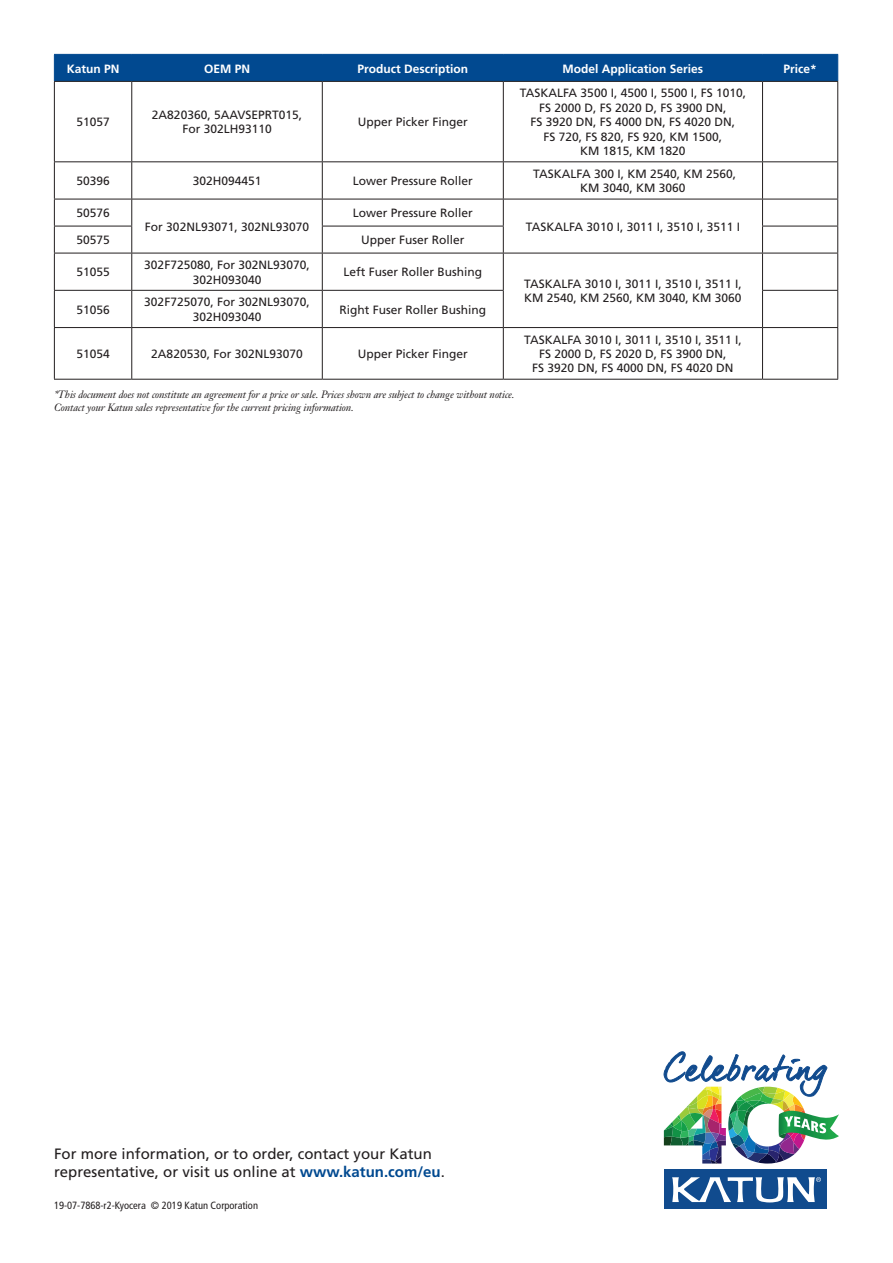
<style>
.page{position:relative;width:893px;height:1263px;background:#fff}
.page>*{position:absolute;margin:0;border:0;box-sizing:border-box;transform-origin:0 0}
.t1{font:15px/18px "Frutiger";color:#231f20}
.t2{font:12px/14.4px "Frutiger";color:#231f20;text-align:center}
.t3{font:700 12px "Frutiger";color:#fff}
.t4{font:italic 10.5px/12.6px "Janson Text";letter-spacing:-.01em;color:#231f20}
.t5{font:condensed 10.5px "Frutiger";color:#231f20}
.s1{font-weight:700;color:#014990}
</style>
<div class="page">
<div style="left:664px;top:1169px;width:162px;height:40px;background:#104b8e"></div>
<svg style="left:672px;top:1177px;width:149px;height:25px"></svg>
<img style="left:664px;top:1052px;width:175px;height:111px">
<hr style="left:54px;top:82px;width:1px;height:79px;background:#231f20">
<hr style="left:131px;top:82px;width:1px;height:79px;background:#231f20">
<hr style="left:322px;top:81px;width:181px;height:1px;background:#231f20">
<hr style="left:322px;top:82px;width:1px;height:79px;background:#231f20">
<hr style="left:503px;top:81px;width:259px;height:1px;background:#231f20">
<hr style="left:503px;top:82px;width:1px;height:79px;background:#231f20">
<hr style="left:762px;top:81px;width:76px;height:1px;background:#231f20">
<hr style="left:762px;top:82px;width:1px;height:79px;background:#231f20">
<hr style="left:837px;top:82px;width:1px;height:79px;background:#231f20">
<hr style="left:54px;top:162px;width:1px;height:37px;background:#231f20">
<hr style="left:131px;top:162px;width:1px;height:37px;background:#231f20">
<hr style="left:322px;top:161px;width:181px;height:1px;background:#231f20">
<hr style="left:322px;top:162px;width:1px;height:37px;background:#231f20">
<hr style="left:503px;top:161px;width:259px;height:1px;background:#231f20">
<hr style="left:503px;top:162px;width:1px;height:37px;background:#231f20">
<hr style="left:762px;top:161px;width:76px;height:1px;background:#231f20">
<hr style="left:762px;top:162px;width:1px;height:37px;background:#231f20">
<hr style="left:837px;top:162px;width:1px;height:37px;background:#231f20">
<hr style="left:322px;top:199px;width:181px;height:1px;background:#231f20">
<hr style="left:503px;top:199px;width:259px;height:1px;background:#231f20">
<hr style="left:762px;top:199px;width:76px;height:1px;background:#231f20">
<svg style="left:54px;top:200px;width:1px;height:53px"></svg>
<svg style="left:131px;top:200px;width:1px;height:53px"></svg>
<hr style="left:322px;top:226px;width:182px;height:1px;background:#231f20">
<svg style="left:322px;top:199px;width:1px;height:54px"></svg>
<svg style="left:503px;top:199px;width:1px;height:54px"></svg>
<hr style="left:762px;top:226px;width:76px;height:1px;background:#231f20">
<svg style="left:762px;top:199px;width:1px;height:54px"></svg>
<svg style="left:837px;top:199px;width:1px;height:54px"></svg>
<hr style="left:54px;top:253px;width:1px;height:37px;background:#231f20">
<hr style="left:131px;top:253px;width:1px;height:37px;background:#231f20">
<hr style="left:322px;top:253px;width:181px;height:1px;background:#231f20">
<hr style="left:322px;top:253px;width:1px;height:37px;background:#231f20">
<hr style="left:503px;top:253px;width:259px;height:1px;background:#231f20">
<hr style="left:503px;top:253px;width:1px;height:37px;background:#231f20">
<hr style="left:762px;top:253px;width:76px;height:1px;background:#231f20">
<hr style="left:762px;top:253px;width:1px;height:37px;background:#231f20">
<hr style="left:837px;top:253px;width:1px;height:37px;background:#231f20">
<hr style="left:54px;top:291px;width:1px;height:36px;background:#231f20">
<hr style="left:131px;top:291px;width:1px;height:36px;background:#231f20">
<hr style="left:322px;top:290px;width:182px;height:1px;background:#231f20">
<hr style="left:322px;top:291px;width:1px;height:36px;background:#231f20">
<hr style="left:503px;top:291px;width:1px;height:36px;background:#231f20">
<hr style="left:762px;top:290px;width:76px;height:1px;background:#231f20">
<hr style="left:762px;top:291px;width:1px;height:36px;background:#231f20">
<hr style="left:837px;top:291px;width:1px;height:36px;background:#231f20">
<hr style="left:54px;top:328px;width:1px;height:51px;background:#231f20">
<hr style="left:131px;top:328px;width:1px;height:51px;background:#231f20">
<hr style="left:322px;top:327px;width:181px;height:1px;background:#231f20">
<hr style="left:322px;top:328px;width:1px;height:51px;background:#231f20">
<hr style="left:503px;top:327px;width:259px;height:1px;background:#231f20">
<hr style="left:503px;top:328px;width:1px;height:51px;background:#231f20">
<hr style="left:762px;top:327px;width:76px;height:1px;background:#231f20">
<hr style="left:762px;top:328px;width:1px;height:51px;background:#231f20">
<hr style="left:837px;top:328px;width:1px;height:51px;background:#231f20">
<hr style="left:322px;top:379px;width:181px;height:1px;background:#231f20">
<hr style="left:503px;top:379px;width:259px;height:1px;background:#231f20">
<hr style="left:762px;top:379px;width:76px;height:1px;background:#231f20">
<hr style="left:54px;top:81px;width:78px;height:1px;background:#231f20">
<hr style="left:132px;top:81px;width:190px;height:1px;background:#231f20">
<hr style="left:54px;top:161px;width:78px;height:1px;background:#231f20">
<hr style="left:132px;top:161px;width:190px;height:1px;background:#231f20">
<hr style="left:54px;top:199px;width:78px;height:1px;background:#231f20">
<hr style="left:132px;top:199px;width:190px;height:1px;background:#231f20">
<hr style="left:54px;top:226px;width:78px;height:1px;background:#231f20">
<hr style="left:54px;top:253px;width:78px;height:1px;background:#231f20">
<hr style="left:132px;top:253px;width:190px;height:1px;background:#231f20">
<hr style="left:54px;top:290px;width:78px;height:1px;background:#231f20">
<hr style="left:132px;top:290px;width:190px;height:1px;background:#231f20">
<hr style="left:54px;top:327px;width:78px;height:1px;background:#231f20">
<hr style="left:132px;top:327px;width:190px;height:1px;background:#231f20">
<hr style="left:54px;top:379px;width:78px;height:1px;background:#231f20">
<hr style="left:132px;top:379px;width:190px;height:1px;background:#231f20">
<svg style="left:54px;top:54px;width:784px;height:27px;background:#01498f"></svg>
<p class="t3" style="left:67px;top:61px;width:54px">Katun PN</p>
<p class="t3" style="left:204px;top:61px;width:48px">OEM PN</p>
<p class="t3" style="left:358px;top:61px;width:112px">Product Description</p>
<p class="t3" style="left:563px;top:61px;width:142px">Model Application Series</p>
<p class="t3" style="left:783px;top:61px;width:35px">Price*</p>
<p class="t2" style="left:76px;top:115px;width:35px">51057</p>
<p class="t2" style="left:152px;top:108px;width:152px">2A820360, 5AAVSEPRT015,<br>For 302LH93110</p>
<p class="t2" style="left:358px;top:115px;width:112px">Upper Picker Finger</p>
<p class="t2" style="left:520px;top:86px;width:228px">TASKALFA 3500 I, 4500 I, 5500 I, FS 1010,<br>FS 2000 D, FS 2020 D, FS 3900 DN,<br>FS 3920 DN, FS 4000 DN, FS 4020 DN,<br>FS 720, FS 820, FS 920, KM 1500,<br>KM 1815, KM 1820</p>
<p class="t2" style="left:76px;top:174px;width:35px">50396</p>
<p class="t2" style="left:193px;top:174px;width:70px">302H094451</p>
<p class="t2" style="left:353px;top:174px;width:122px">Lower Pressure Roller</p>
<p class="t2" style="left:533px;top:166px;width:204px">TASKALFA 300 I, KM 2540, KM 2560,<br>KM 3040, KM 3060</p>
<p class="t2" style="left:76px;top:206px;width:35px">50576</p>
<p class="t2" style="left:145px;top:219px;width:166px">For 302NL93071, 302NL93070</p>
<p class="t2" style="left:353px;top:206px;width:122px">Lower Pressure Roller</p>
<p class="t2" style="left:526px;top:219px;width:216px">TASKALFA 3010 I, 3011 I, 3510 I, 3511 I</p>
<p class="t2" style="left:76px;top:233px;width:35px">50575</p>
<p class="t2" style="left:361px;top:233px;width:105px">Upper Fuser Roller</p>
<p class="t2" style="left:76px;top:265px;width:35px">51055</p>
<p class="t2" style="left:144px;top:258px;width:167px">302F725080, For 302NL93070,<br>302H093040</p>
<p class="t2" style="left:343px;top:265px;width:140px">Left Fuser Roller Bushing</p>
<p class="t2" style="left:76px;top:302px;width:35px">51056</p>
<p class="t2" style="left:144px;top:295px;width:167px">302F725070, For 302NL93070,<br>302H093040</p>
<p class="t2" style="left:339px;top:302px;width:148px">Right Fuser Roller Bushing</p>
<p class="t2" style="left:76px;top:347px;width:35px">51054</p>
<p class="t2" style="left:151px;top:347px;width:153px">2A820530, For 302NL93070</p>
<p class="t2" style="left:358px;top:347px;width:112px">Upper Picker Finger</p>
<p class="t4" style="left:54px;top:388px;width:462px">*This document does not constitute an agreement for a price or sale. Prices shown are subject to change without notice.<br>Contact your Katun sales representative for the current pricing information.</p>
<p class="t2" style="left:524px;top:276px;width:219px;text-align:left">TASKALFA 3010 I, 3011 I, 3510 I, 3511 I,<br>KM 2540, KM 2560, KM 3040, KM 3060</p>
<p class="t2" style="left:524px;top:332px;width:219px">TASKALFA 3010 I, 3011 I, 3510 I, 3511 I,<br>FS 2000 D, FS 2020 D, FS 3900 DN,<br>FS 3920 DN, FS 4000 DN, FS 4020 DN</p>
<p class="t1" style="left:54px;top:1145px;width:392px">For more information, or to order, contact your Katun representative, or visit us online at <span class="s1">www.katun.com/eu</span>.</p>
<p class="t5" style="left:54px;top:1199px;width:206px">19-07-7868-r2-Kyocera © 2019 Katun Corporation</p>
</div>
